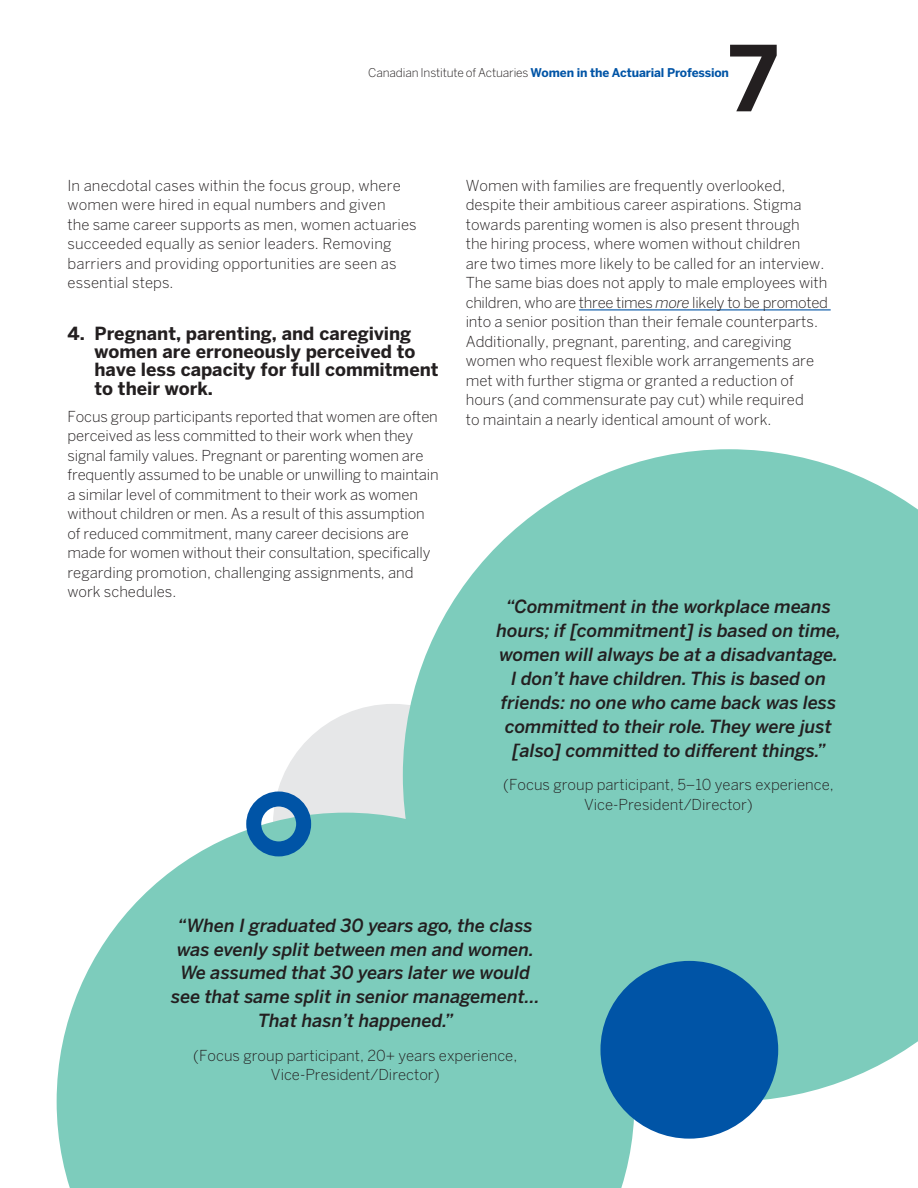
<style>
.page{position:relative;width:918px;height:1188px;background:#fff}
.page>*{position:absolute;margin:0;border:0;box-sizing:border-box;transform-origin:0 0}
.t1{font:700 90px "Benton Sans";color:#231f20}
.Pull_out_text{font:italic 500 18px/24px "Benton Sans";color:#231f20;text-align:center}
.H3-indent{font:700 18px/18.5px "Benton Sans";color:#231f20}
.body{font:300 15px/19.5px "Benton Sans";color:#231f20}
.Byline{font:300 15px/19.5px "Benton Sans";color:#231f20;text-align:center}
.t2{font:700 12px "Benton Sans";letter-spacing:-.015em;color:#0054a6}
.s1{font-weight:300;color:#231f20}
.s2{font-style:italic}
</style>
<div class="page">
<div style="left:273px;top:704px;width:240px;height:240px;background:#e6e7e8;border-radius:50%"></div>
<hr style="left:579px;top:309px;width:252px;height:1px;background:#0054a6">
<svg style="left:57px;top:813px;width:577px;height:375px;background:#8cd2c4"></svg>
<svg style="left:403px;top:449px;width:515px;height:653px;background:#89d0c2"></svg>
<div style="left:246px;top:792px;width:65px;height:64px;border:15px solid #0054a6;border-radius:50%"></div>
<div style="left:600px;top:961px;width:178px;height:178px;background:#0054a6;border-radius:50%"></div>
<h1 class="t1" style="left:729px;top:25px;width:50px">7</h1>
<p class="t2" style="left:368px;top:65px;width:362px"><span class="s1">Canadian Institute of Actuaries</span> Women in the Actuarial Profession</p>
<p class="body" style="left:68px;top:175px;width:351px">In anecdotal cases within the focus group, where women were hired in equal numbers and given<br>the same career supports as men, women actuaries succeeded equally as senior leaders. Removing barriers and providing opportunities are seen as essential steps.</p>
<h3 class="H3-indent" style="left:94px;top:324px;width:346px;text-indent:-27px">4. Pregnant, parenting, and caregiving women are erroneously perceived to have less capacity for full commitment to their work.</h3>
<p class="body" style="left:68px;top:406px;width:373px">Focus group participants reported that women are often perceived as less committed to their work when they signal family values. Pregnant or parenting women are frequently assumed to be unable or unwilling to maintain a similar level of commitment to their work as women without children or men. As a result of this assumption of reduced commitment, many career decisions are made for women without their consultation, specifically regarding promotion, challenging assignments, and work schedules.</p>
<p class="body" style="left:466px;top:175px;width:364px">Women with families are frequently overlooked, despite their ambitious career aspirations. Stigma towards parenting women is also present through<br>the hiring process, where women without children<br>are two times more likely to be called for an interview.<br>The same bias does not apply to male employees with children, who are three times <span class="s2">more</span> likely to be promoted into a senior position than their female counterparts.<br>Additionally, pregnant, parenting, and caregiving women who request flexible work arrangements are met with further stigma or granted a reduction of hours (and commensurate pay cut) while required<br>to maintain a nearly identical amount of work.</p>
<p class="Pull_out_text" style="left:497px;top:595px;width:346px">“Commitment in the workplace means hours; if [commitment] is based on time, women will always be at a disadvantage.<br>I don’t have children. This is based on friends: no one who came back was less committed to their role. They were just [also] committed to different things.”</p>
<p class="Byline" style="left:503px;top:775px;width:332px">(Focus group participant, 5–10 years experience,<br>Vice-President/Director)</p>
<p class="Pull_out_text" style="left:171px;top:913px;width:370px">“When I graduated 30 years ago, the class was evenly split between men and women.<br>We assumed that 30 years later we would see that same split in senior management...<br>That hasn’t happened.”</p>
<p class="Byline" style="left:193px;top:1045px;width:326px">(Focus group participant, 20+ years experience,<br>Vice-President/Director)</p>
</div>
